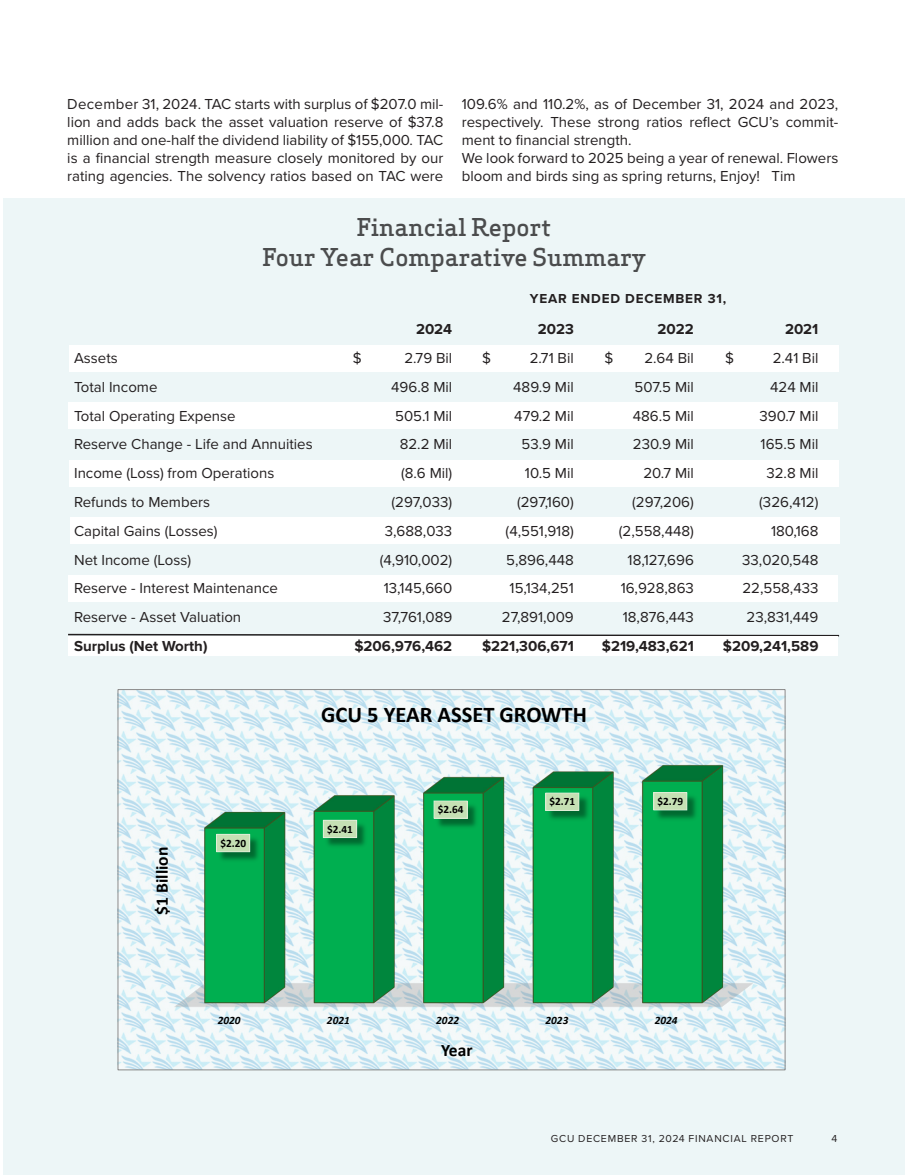
<style>
.page{position:relative;width:905px;height:1175px;background:#fff}
.page>*{position:absolute;margin:0;border:0;box-sizing:border-box;transform-origin:0 0}
.t1{font:500 24px "Apex Serif";color:#4b4c4d}
.t2{font:700 22.5px "Calibri";color:#000}
.t3{font:700 17.55px "Calibri";color:#000}
.financial_body{font:15px/18px "Proxima Nova";color:#231f20;text-align:justify}
.financial_body-2{font:700 15px "Proxima Nova";color:#231f20}
.financial_body-3{font:700 13.5px "Proxima Nova";letter-spacing:.06em;color:#231f20}
.t4{font:700 11.25px "Calibri";color:#000}
.t5{font:italic 700 11.25px "Calibri";color:#000}
.t6{font:10.5px "Proxima Nova";letter-spacing:.075em;color:#231f20}
</style>
<div class="page">
<div style="left:3px;top:0;width:901px;height:1174px;background:#edf6f7"></div>
<svg style="left:68px;top:633px;width:772px;height:4px"></svg>
<div style="left:69px;top:345px;width:769px;height:26px;background:#fff"></div>
<div style="left:69px;top:403px;width:769px;height:26px;background:#fff"></div>
<div style="left:69px;top:460px;width:769px;height:26px;background:#fff"></div>
<div style="left:70px;top:517px;width:769px;height:26px;background:#fff"></div>
<div style="left:69px;top:575px;width:769px;height:26px;background:#fff"></div>
<div style="left:69px;top:636px;width:769px;height:20px;background:#fff"></div>
<div style="left:0;top:0;width:904px;height:197px;background:#fff"></div>
<img style="left:120px;top:691px;width:663px;height:377px">
<img style="left:172px;top:742px;width:584px;height:266px">
<img style="left:216px;top:833px;width:47px;height:32px">
<div style="left:216px;top:834px;width:34px;height:17px;background:#c5e0b4"></div>
<div style="left:216px;top:833px;width:34px;height:19px;border:1px solid #fff"></div>
<img style="left:322px;top:819px;width:48px;height:31px">
<div style="left:323px;top:820px;width:34px;height:17px;background:#c5e0b4"></div>
<div style="left:323px;top:819px;width:34px;height:19px;border:1px solid #fff"></div>
<img style="left:433px;top:800px;width:47px;height:31px">
<div style="left:434px;top:801px;width:33px;height:17px;background:#c5e0b4"></div>
<img style="left:545px;top:792px;width:47px;height:31px">
<div style="left:545px;top:793px;width:34px;height:17px;background:#c5e0b4"></div>
<div style="left:545px;top:792px;width:34px;height:19px;border:1px solid #fff"></div>
<img style="left:653px;top:792px;width:47px;height:31px">
<div style="left:653px;top:792px;width:34px;height:18px;background:#c5e0b4"></div>
<div style="left:653px;top:792px;width:34px;height:18px;border:1px solid #fff"></div>
<p class="financial_body" style="left:67px;top:94px;width:377px">December 31, 2024. TAC starts with surplus of $207.0 mil&shy;lion and adds back the asset valuation reserve of $37.8 million and one-half the dividend liability of $155,000. TAC is a financial strength measure closely monitored by our rating agencies. The solvency ratios based on TAC were</p>
<p class="financial_body" style="left:462px;top:94px;width:378px">109.6% and 110.2%, as of December 31, 2024 and 2023, respectively. These strong ratios reflect GCU’s commit&shy;ment to financial strength.</p>
<p class="financial_body" style="left:462px;top:148px;width:378px">We look forward to 2025 being a year of renewal. Flowers bloom and birds sing as spring returns, Enjoy! Tim</p>
<p class="t1" style="left:356px;top:212px;width:196px">Financial Report</p>
<p class="t1" style="left:262px;top:242px;width:385px">Four Year Comparative Summary</p>
<p class="financial_body-3" style="left:530px;top:289px;width:198px">YEAR ENDED DECEMBER 31,</p>
<p class="financial_body-2" style="left:416px;top:318px;width:38px">2024</p>
<p class="financial_body-2" style="left:537px;top:318px;width:38px">2023</p>
<p class="financial_body-2" style="left:657px;top:318px;width:38px">2022</p>
<p class="financial_body-2" style="left:785px;top:318px;width:35px">2021</p>
<p class="financial_body" style="left:74px;top:348px;width:45px">Assets</p>
<p class="financial_body" style="left:353px;top:348px;width:10px">$</p>
<p class="financial_body" style="left:404px;top:348px;width:49px">2.79 Bil</p>
<p class="financial_body" style="left:482px;top:348px;width:10px">$</p>
<p class="financial_body" style="left:529px;top:348px;width:46px">2.71 Bil</p>
<p class="financial_body" style="left:604px;top:348px;width:10px">$</p>
<p class="financial_body" style="left:644px;top:348px;width:51px">2.64 Bil</p>
<p class="financial_body" style="left:725px;top:348px;width:10px">$</p>
<p class="financial_body" style="left:772px;top:348px;width:47px">2.41 Bil</p>
<p class="financial_body" style="left:74px;top:377px;width:85px">Total Income</p>
<p class="financial_body" style="left:391px;top:377px;width:63px">496.8 Mil</p>
<p class="financial_body" style="left:513px;top:377px;width:62px">489.9 Mil</p>
<p class="financial_body" style="left:634px;top:377px;width:61px">507.5 Mil</p>
<p class="financial_body" style="left:770px;top:377px;width:50px">424 Mil</p>
<p class="financial_body" style="left:74px;top:406px;width:163px">Total Operating Expense</p>
<p class="financial_body" style="left:395px;top:406px;width:58px">505.1 Mil</p>
<p class="financial_body" style="left:514px;top:406px;width:61px">479.2 Mil</p>
<p class="financial_body" style="left:633px;top:406px;width:63px">486.5 Mil</p>
<p class="financial_body" style="left:759px;top:406px;width:60px">390.7 Mil</p>
<p class="financial_body" style="left:74px;top:435px;width:240px">Reserve Change - Life and Annuities</p>
<p class="financial_body" style="left:399px;top:435px;width:54px">82.2 Mil</p>
<p class="financial_body" style="left:521px;top:435px;width:54px">53.9 Mil</p>
<p class="financial_body" style="left:633px;top:435px;width:62px">230.9 Mil</p>
<p class="financial_body" style="left:760px;top:435px;width:59px">165.5 Mil</p>
<p class="financial_body" style="left:74px;top:463px;width:202px">Income (Loss) from Operations</p>
<p class="financial_body" style="left:401px;top:463px;width:53px">(8.6 Mil)</p>
<p class="financial_body" style="left:525px;top:463px;width:50px">10.5 Mil</p>
<p class="financial_body" style="left:643px;top:463px;width:52px">20.7 Mil</p>
<p class="financial_body" style="left:766px;top:463px;width:54px">32.8 Mil</p>
<p class="financial_body" style="left:74px;top:492px;width:137px">Refunds to Members</p>
<p class="financial_body" style="left:391px;top:492px;width:62px">(297,033)</p>
<p class="financial_body" style="left:517px;top:492px;width:58px">(297,160)</p>
<p class="financial_body" style="left:632px;top:492px;width:63px">(297,206)</p>
<p class="financial_body" style="left:759px;top:492px;width:61px">(326,412)</p>
<p class="financial_body" style="left:74px;top:521px;width:145px">Capital Gains (Losses)</p>
<p class="financial_body" style="left:385px;top:521px;width:69px">3,688,033</p>
<p class="financial_body" style="left:505px;top:521px;width:70px">(4,551,918)</p>
<p class="financial_body" style="left:619px;top:521px;width:77px">(2,558,448)</p>
<p class="financial_body" style="left:771px;top:521px;width:49px">180,168</p>
<p class="financial_body" style="left:74px;top:550px;width:118px">Net Income (Loss)</p>
<p class="financial_body" style="left:379px;top:550px;width:74px">(4,910,002)</p>
<p class="financial_body" style="left:506px;top:550px;width:69px">5,896,448</p>
<p class="financial_body" style="left:627px;top:550px;width:68px">18,127,696</p>
<p class="financial_body" style="left:742px;top:550px;width:78px">33,020,548</p>
<p class="financial_body" style="left:74px;top:579px;width:205px">Reserve - Interest Maintenance</p>
<p class="financial_body" style="left:384px;top:579px;width:70px">13,145,660</p>
<p class="financial_body" style="left:509px;top:579px;width:66px">15,134,251</p>
<p class="financial_body" style="left:620px;top:579px;width:75px">16,928,863</p>
<p class="financial_body" style="left:742px;top:579px;width:78px">22,558,433</p>
<p class="financial_body" style="left:74px;top:607px;width:169px">Reserve - Asset Valuation</p>
<p class="financial_body" style="left:383px;top:607px;width:70px">37,761,089</p>
<p class="financial_body" style="left:502px;top:607px;width:73px">27,891,009</p>
<p class="financial_body" style="left:622px;top:607px;width:73px">18,876,443</p>
<p class="financial_body" style="left:746px;top:607px;width:73px">23,831,449</p>
<p class="financial_body-2" style="left:74px;top:635px;width:135px">Surplus (Net Worth)</p>
<p class="financial_body-2" style="left:354px;top:635px;width:99px">$206,976,462</p>
<p class="financial_body-2" style="left:482px;top:635px;width:93px">$221,306,671</p>
<p class="financial_body-2" style="left:602px;top:635px;width:93px">$219,483,621</p>
<p class="financial_body-2" style="left:723px;top:635px;width:97px">$209,241,589</p>
<p class="t2" style="left:321px;top:698px;width:267px">GCU 5 YEAR ASSET GROWTH</p>
<p class="t3" style="left:150px;top:914px;width:69px;rotate:-90deg">$1 Billion</p>
<p class="t4" style="left:220px;top:835px;width:27px">$2.20</p>
<p class="t4" style="left:327px;top:821px;width:27px">$2.41</p>
<p class="t4" style="left:437px;top:801px;width:27px">$2.64</p>
<p class="t4" style="left:549px;top:793px;width:27px">$2.71</p>
<p class="t4" style="left:657px;top:793px;width:27px">$2.79</p>
<p class="t5" style="left:218px;top:1012px;width:24px">2020</p>
<p class="t5" style="left:327px;top:1012px;width:24px">2021</p>
<p class="t5" style="left:436px;top:1012px;width:24px">2022</p>
<p class="t5" style="left:545px;top:1012px;width:24px">2023</p>
<p class="t5" style="left:655px;top:1012px;width:24px">2024</p>
<p class="t3" style="left:441px;top:1037px;width:33px">Year</p>
<p class="t6" style="left:551px;top:1130px;width:244px">GCU DECEMBER 31, 2024 FINANCIAL REPORT</p>
<p class="t6" style="left:831px;top:1130px;width:7px">4</p>
</div>
